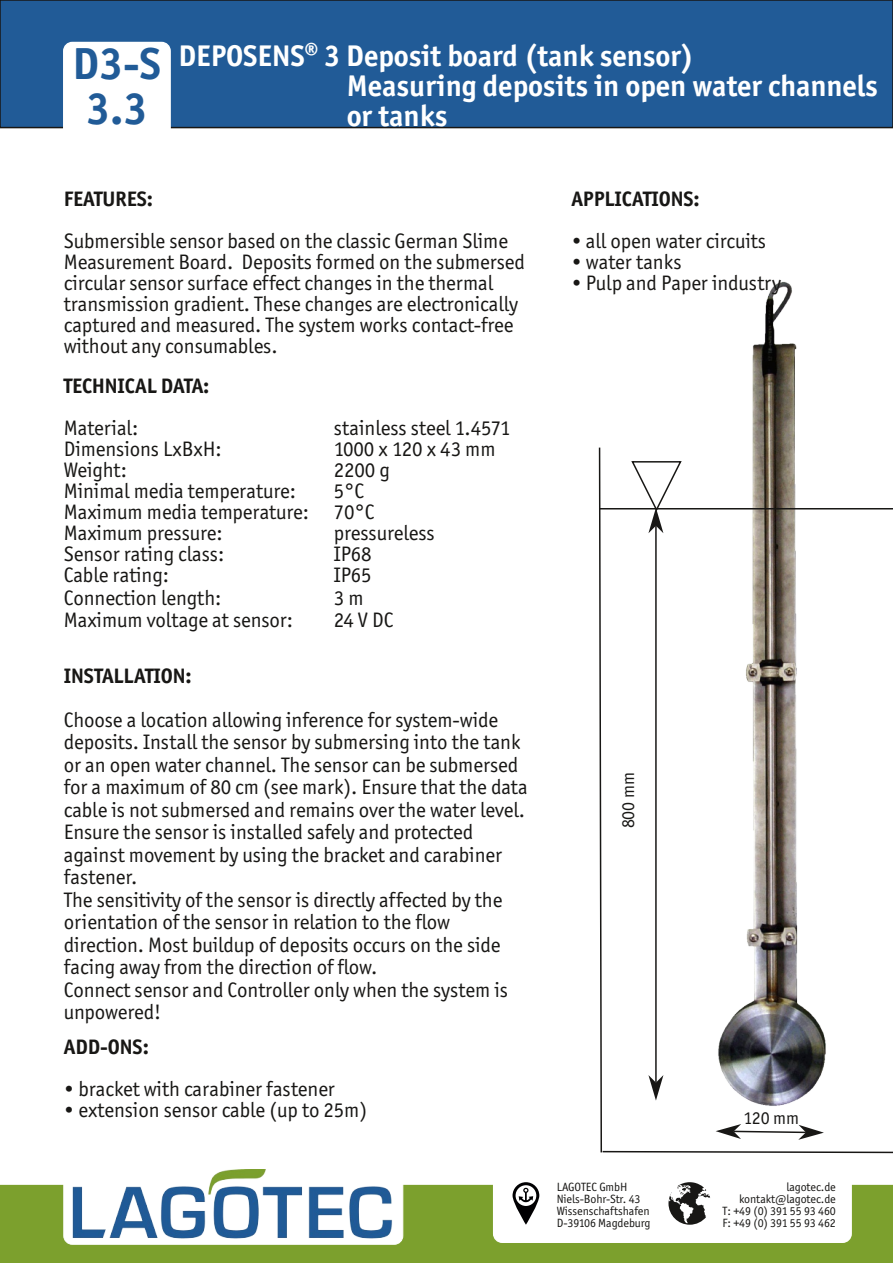
<style>
.page{position:relative;width:893px;height:1263px;background:#fff}
.page>*{position:absolute;margin:0;border:0;box-sizing:border-box;transform-origin:0 0}
.t1{font:700 45px/45px "Officina Sans ITC Std";color:#215b97;text-align:center}
.t2{font:700 30px/30px "Officina Sans ITC Std";color:#fff}
.t3{font:21px/22.5px "Officina Sans ITC Std";letter-spacing:-.005em;color:#181715}
.t4{font:700 21px "Officina Sans ITC Std";letter-spacing:-.005em;color:#181715}
.t5{font:18px "Officina Sans ITC Std";letter-spacing:-.01em;color:#181715}
.t6{font:12px/12px "Officina Sans ITC Std";letter-spacing:-.01em;color:#181715;text-align:right}
</style>
<div class="page">
<div style="left:0;top:0;width:893px;height:128px;background:#215b97"></div>
<div style="left:0;top:0;width:893px;height:128px;border:2px solid #181715"></div>
<div style="left:0;top:1185px;width:893px;height:78px;background:#7ca02d"></div>
<div style="left:494px;top:1166px;width:357px;height:76px;background:#fff;border-radius:9px"></div>
<div style="left:493px;top:1165px;width:359px;height:78px;border:2px solid #fff;border-radius:9px"></div>
<div style="left:64px;top:1168px;width:339px;height:76px;background:#fff;border-radius:9px"></div>
<img style="left:72px;top:1170px;width:321px;height:69px">
<div style="left:64px;top:1168px;width:339px;height:76px;border:1px solid #fff;border-radius:9px"></div>
<svg style="left:668px;top:1182px;width:43px;height:43px"></svg>
<svg style="left:512px;top:1182px;width:27px;height:43px"></svg>
<img style="left:752px;top:282px;width:45px;height:164px">
<svg style="left:598px;top:446px;width:295px;height:708px"></svg>
<div style="left:64px;top:43px;width:106px;height:107px;background:#fff;border-radius:9px"></div>
<div style="left:63px;top:42px;width:108px;height:108px;border:2px solid #fff;border-radius:9px"></div>
<h1 class="t1" style="left:72px;top:45px;width:90px">D3-S<br>3.3</h1>
<h2 class="t2" style="left:347px;top:43px;width:533px;text-indent:-168px">DEPOSENS® 3 Deposit board (tank sensor)<br>Measuring deposits in open water channels or tanks</h2>
<p class="t4" style="left:64px;top:191px;width:91px">FEATURES:</p>
<p class="t3" style="left:64px;top:232px;width:463px;line-height:21px">Submersible sensor based on the classic German Slime Measurement Board. Deposits formed on the submersed circular sensor surface effect changes in the thermal transmission gradient. These changes are electronically captured and measured. The system works contact-free without any consumables.</p>
<p class="t4" style="left:64px;top:378px;width:147px">TECHNICAL DATA:</p>
<p class="t3" style="left:64px;top:419px;width:76px">Material:</p>
<p class="t3" style="left:334px;top:419px;width:178px">stainless steel 1.4571</p>
<p class="t3" style="left:64px;top:440px;width:159px">Dimensions LxBxH:</p>
<p class="t3" style="left:334px;top:440px;width:163px">1000 x 120 x 43 mm</p>
<p class="t3" style="left:64px;top:461px;width:65px">Weight:</p>
<p class="t3" style="left:334px;top:461px;width:58px">2200 g</p>
<p class="t3" style="left:64px;top:482px;width:234px">Minimal media temperature:</p>
<p class="t3" style="left:64px;top:482px;width:312px;line-height:21px;text-indent:270px">5°C<br>Maximum media temperature: 70°C<br>Maximum pressure:</p>
<p class="t3" style="left:334px;top:524px;width:102px">pressureless</p>
<p class="t3" style="left:64px;top:545px;width:162px">Sensor rating class:</p>
<p class="t3" style="left:334px;top:545px;width:39px">IP68</p>
<p class="t3" style="left:64px;top:566px;width:107px">Cable rating:</p>
<p class="t3" style="left:334px;top:566px;width:39px">IP65</p>
<p class="t3" style="left:64px;top:588px;width:159px">Connection length:</p>
<p class="t3" style="left:334px;top:588px;width:31px">3m</p>
<p class="t3" style="left:64px;top:611px;width:231px">Maximum voltage at sensor:</p>
<p class="t3" style="left:334px;top:611px;width:61px">24VDC</p>
<p class="t4" style="left:64px;top:668px;width:130px">INSTALLATION:</p>
<p class="t3" style="left:64px;top:710px;width:466px">Choose a location allowing inference for system-wide deposits. Install the sensor by submersing into the tank or an open water channel. The sensor can be submersed for a maximum of 80 cm (see mark). Ensure that the data cable is not submersed and remains over the water level.<br>Ensure the sensor is installed safely and protected against movement by using the bracket and carabiner fastener.<br>The sensitivity of the sensor is directly affected by the orientation of the sensor in relation to the flow direction. Most buildup of deposits occurs on the side facing away from the direction of flow.<br>Connect sensor and Controller only when the system is unpowered!</p>
<p class="t4" style="left:64px;top:1039px;width:87px">ADD-ONS:</p>
<p class="t3" style="left:64px;top:1080px;width:273px">• bracket with carabiner fastener</p>
<p class="t3" style="left:64px;top:1101px;width:305px">• extension sensor cable (up to 25m)</p>
<p class="t4" style="left:571px;top:191px;width:130px">APPLICATIONS:</p>
<p class="t3" style="left:571px;top:232px;width:196px">• all open water circuits</p>
<p class="t3" style="left:571px;top:253px;width:112px">• water tanks</p>
<p class="t3" style="left:571px;top:274px;width:211px">• Pulp and Paper industry</p>
<p class="t5" style="left:621px;top:828px;width:58px;rotate:-90deg">800 mm</p>
<p class="t6" style="left:557px;top:1182px;width:95px;text-align:left">LAGOTEC GmbH<br>Niels-Bohr-Str. 43<br>Wissenschaftshafen<br>D-39106 Magdeburg</p>
<p class="t5" style="left:743px;top:1111px;width:57px">120 mm</p>
<p class="t6" style="left:722px;top:1182px;width:115px">lagotec.de kontakt@lagotec.de<br>T: +49 (0) 391 55 93 460<br>F: +49 (0) 391 55 93 462</p>
</div>
